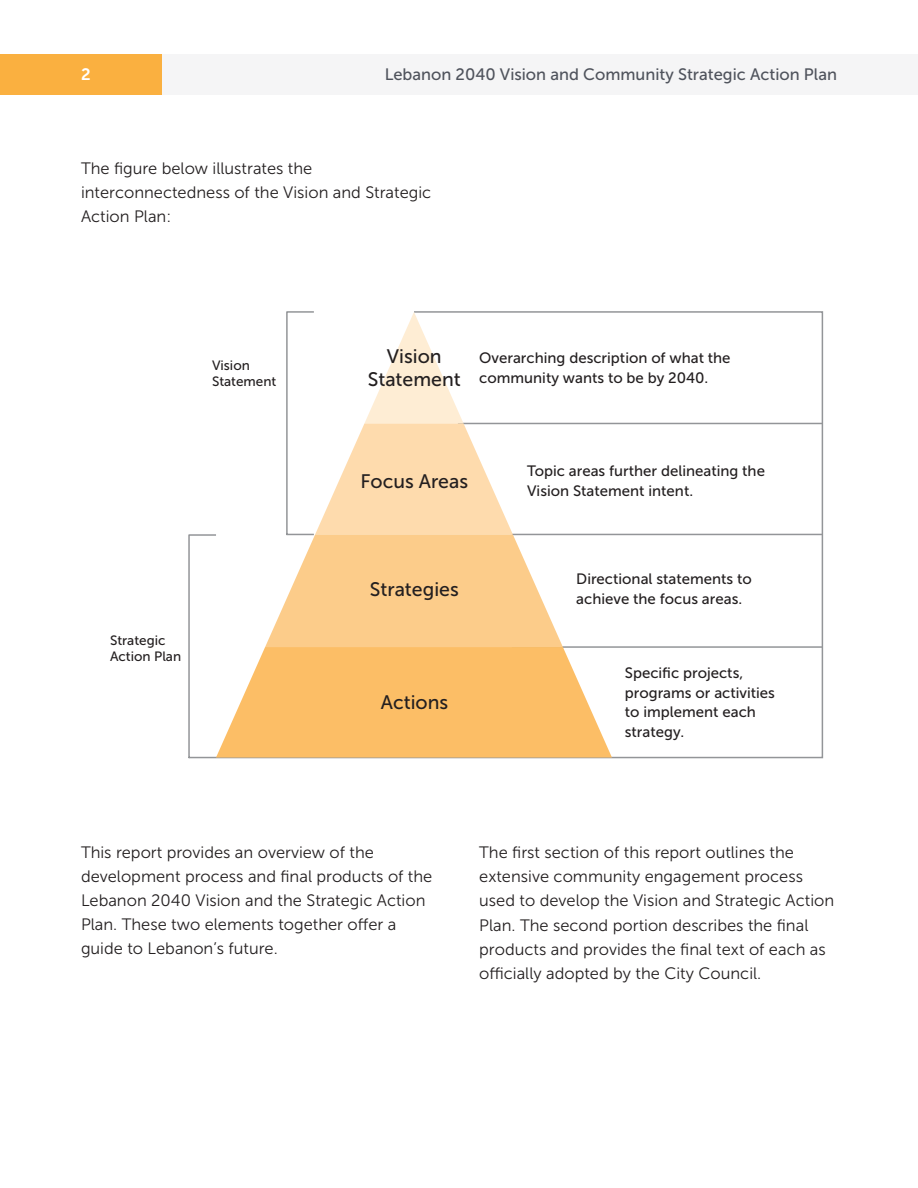
<style>
.page{position:relative;width:918px;height:1188px;background:#fff}
.page>*{position:absolute;margin:0;border:0;box-sizing:border-box;transform-origin:0 0}
.t1{font:19.5px/22.5px "Museo Sans 500";color:#231f20;text-align:center}
.t2{font:16.5px/24px "Museo Sans 300";color:#231f20}
.t3{font:16.5px "Museo Sans 500";color:#4f535c}
.t4{font:16.5px "Museo Sans 700";color:#fff}
.t5{font:15px/19.5px "Museo Sans 500";color:#231f20}
.t6{font:13.5px/16.5px "Museo Sans 500";color:#231f20}
</style>
<div class="page">
<div style="left:147px;top:54px;width:771px;height:40px;background:#f5f5f6"></div>
<div style="left:0;top:54px;width:162px;height:40px;background:#fab040"></div>
<svg style="left:215px;top:311px;width:609px;height:448px"></svg>
<svg style="left:265px;top:312px;width:298px;height:335px"></svg>
<svg style="left:217px;top:647px;width:395px;height:111px;background:#fbc578"></svg>
<div style="left:286px;top:311px;width:29px;height:224px;border:2px solid #939598"></div>
<div style="left:188px;top:534px;width:29px;height:224px;border:2px solid #939598"></div>
<p class="t4" style="left:81px;top:66px;width:11px">2</p>
<p class="t3" style="left:385px;top:66px;width:454px">Lebanon 2040 Vision and Community Strategic Action Plan</p>
<p class="t2" style="left:81px;top:157px;width:352px">The figure below illustrates the interconnectedness of the Vision and Strategic<br>Action Plan:</p>
<p class="t1" style="left:368px;top:345px;width:94px">Vision<br>Statement</p>
<p class="t6" style="left:212px;top:357px;width:66px">Vision<br>Statement</p>
<p class="t5" style="left:479px;top:348px;width:253px">Overarching description of what the community wants to be by 2040.</p>
<p class="t6" style="left:110px;top:632px;width:73px">Strategic<br>Action Plan</p>
<p class="t1" style="left:360px;top:470px;width:109px">Focus Areas</p>
<p class="t1" style="left:370px;top:578px;width:90px">Strategies</p>
<p class="t1" style="left:381px;top:691px;width:69px">Actions</p>
<p class="t5" style="left:527px;top:462px;width:239px">Topic areas further delineating the<br>Vision Statement intent.</p>
<p class="t5" style="left:576px;top:570px;width:177px">Directional statements to achieve the focus areas.</p>
<p class="t5" style="left:625px;top:664px;width:152px">Specific projects, programs or activities to implement each strategy.</p>
<p class="t2" style="left:81px;top:841px;width:353px">This report provides an overview of the development process and final products of the Lebanon 2040 Vision and the Strategic Action Plan. These two elements together offer a guide to Lebanon’s future.</p>
<p class="t2" style="left:479px;top:841px;width:356px">The first section of this report outlines the extensive community engagement process used to develop the Vision and Strategic Action Plan. The second portion describes the final products and provides the final text of each as officially adopted by the City Council.</p>
</div>
